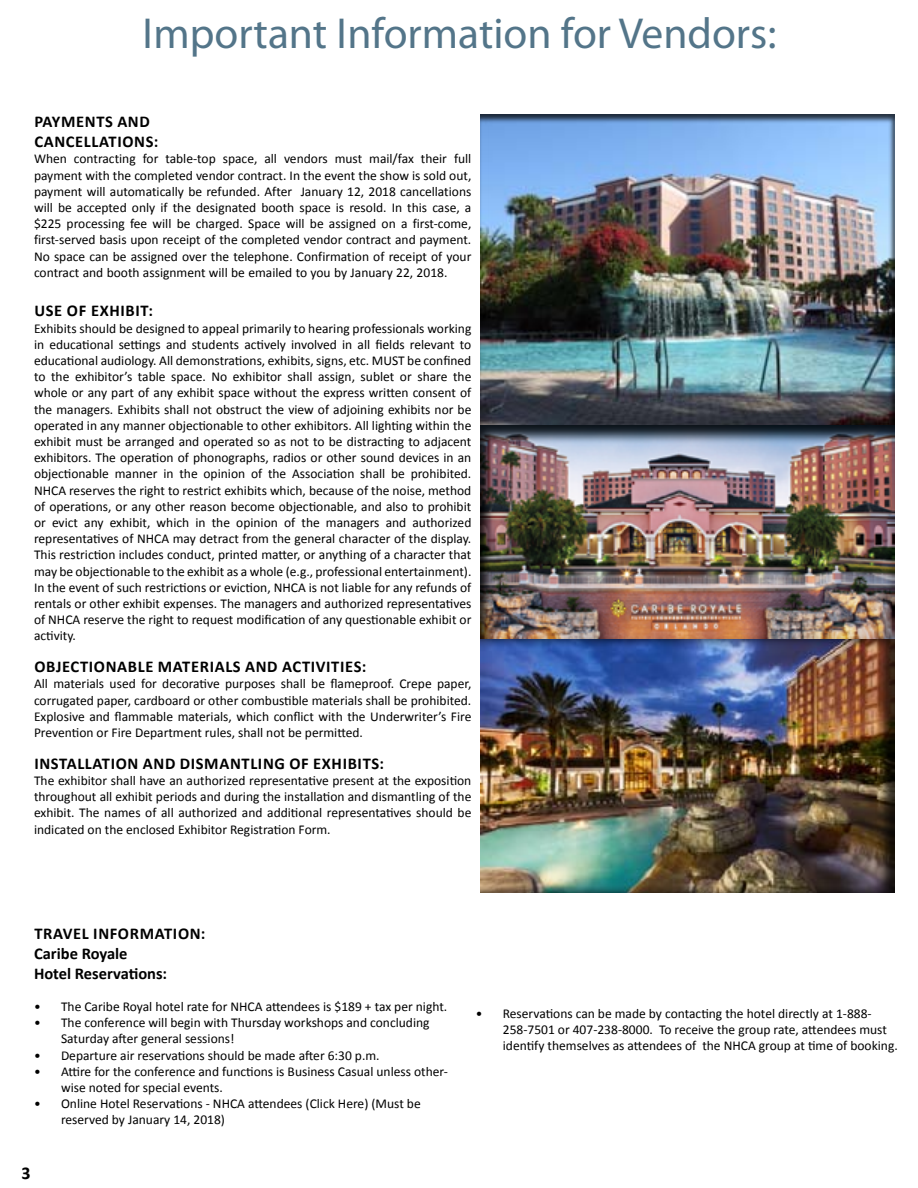
<style>
.page{position:relative;width:918px;height:1188px;background:#fff}
.page>*{position:absolute;margin:0;border:0;box-sizing:border-box;transform-origin:0 0}
.t1{font:43.5px "Myriad Pro";color:#537589}
.t2{font:700 18px "Calibri";color:#000}
.t3{font:700 16.5px/19.8px "Calibri";letter-spacing:.04em;color:#000}
.t4{font:13.5px/16.2px "Calibri";color:#000;text-align:justify}
</style>
<div class="page">
<div style="left:481px;top:115px;width:413px;height:311px;background:#000;opacity:.75"></div>
<div style="left:467px;top:424px;width:440px;height:314px;background:#000;opacity:.75"></div>
<div style="left:466px;top:638px;width:441px;height:255px;background:#000;opacity:.75"></div>
<h1 class="t1" style="left:143px;top:7px;width:635px">Important Information for Vendors:</h1>
<p class="t3" style="left:34px;top:111px;width:126px">PAYMENTS AND<br>CANCELLATIONS:</p>
<p class="t4" style="left:34px;top:150px;width:439px">When contracting for table-top space, all vendors must mail/fax their full payment with the completed vendor contract. In the event the show is sold out, payment will automatically be refunded. After January 12, 2018 cancellations will be accepted only if the designated booth space is resold. In this case, a $225 processing fee will be charged. Space will be assigned on a first-come, first-served basis upon receipt of the completed vendor contract and payment.<br>No space can be assigned over the telephone. Confirmation of receipt of your contract and booth assignment will be emailed to you by January 22, 2018.</p>
<p class="t3" style="left:34px;top:300px;width:120px">USE OF EXHIBIT:</p>
<p class="t4" style="left:34px;top:319px;width:439px">Exhibits should be designed to appeal primarily to hearing professionals working in educational settings and students actively involved in all fields relevant to educational audiology. All demonstrations, exhibits, signs, etc. MUST be confined to the exhibitor’s table space. No exhibitor shall assign, sublet or share the whole or any part of any exhibit space without the express written consent of the managers. Exhibits shall not obstruct the view of adjoining exhibits nor be operated in any manner objectionable to other exhibitors. All lighting within the exhibit must be arranged and operated so as not to be distracting to adjacent exhibitors. The operation of phonographs, radios or other sound devices in an objectionable manner in the opinion of the Association shall be prohibited.<br>NHCA reserves the right to restrict exhibits which, because of the noise, method of operations, or any other reason become objectionable, and also to prohibit or evict any exhibit, which in the opinion of the managers and authorized representatives of NHCA may detract from the general character of the display.<br>This restriction includes conduct, printed matter, or anything of a character that may be objectionable to the exhibit as a whole (e.g., professional entertainment).<br>In the event of such restrictions or eviction, NHCA is not liable for any refunds of rentals or other exhibit expenses. The managers and authorized representatives of NHCA reserve the right to request modification of any questionable exhibit or activity.</p>
<p class="t3" style="left:34px;top:656px;width:334px">OBJECTIONABLE MATERIALS AND ACTIVITIES:</p>
<p class="t4" style="left:34px;top:675px;width:439px">All materials used for decorative purposes shall be flameproof. Crepe paper, corrugated paper, cardboard or other combustible materials shall be prohibited.<br>Explosive and flammable materials, which conflict with the Underwriter’s Fire Prevention or Fire Department rules, shall not be permitted.</p>
<p class="t3" style="left:34px;top:753px;width:351px">INSTALLATION AND DISMANTLING OF EXHIBITS:</p>
<p class="t4" style="left:34px;top:772px;width:439px">The exhibitor shall have an authorized representative present at the exposition throughout all exhibit periods and during the installation and dismantling of the exhibit. The names of all authorized and additional representatives should be indicated on the enclosed Exhibitor Registration Form.</p>
<p class="t3" style="left:34px;top:923px;width:173px">TRAVEL INFORMATION:<br>CARIBE ROYALE<br>HOTEL RESERVATIONS:</p>
<p class="t4" style="left:34px;top:998px;width:415px">• The Caribe Royal hotel rate for NHCA attendees is $189 + tax per night.</p>
<p class="t4" style="left:61px;top:1014px;width:370px;text-indent:-27px">• The conference will begin with Thursday workshops and concluding<br>Saturday after general sessions!</p>
<p class="t4" style="left:34px;top:1046px;width:347px">• Departure air reservations should be made after 6:30 p.m.</p>
<p class="t4" style="left:61px;top:1063px;width:389px;text-indent:-27px">• Attire for the conference and functions is Business Casual unless other&shy;wise noted for special events.</p>
<p class="t4" style="left:61px;top:1095px;width:361px;text-indent:-27px">• Online Hotel Reservations - NHCA attendees (Click Here) (Must be reserved by January 14, 2018)</p>
<h2 class="t2" style="left:22px;top:1162px;width:11px">3</h2>
<p class="t4" style="left:503px;top:1005px;width:396px;text-align:left;text-indent:-27px">• Reservations can be made by contacting the hotel directly at 1-888-<br>258-7501 or 407-238-8000. To receive the group rate, attendees must identify themselves as attendees of the NHCA group at time of booking.</p>
</div>
